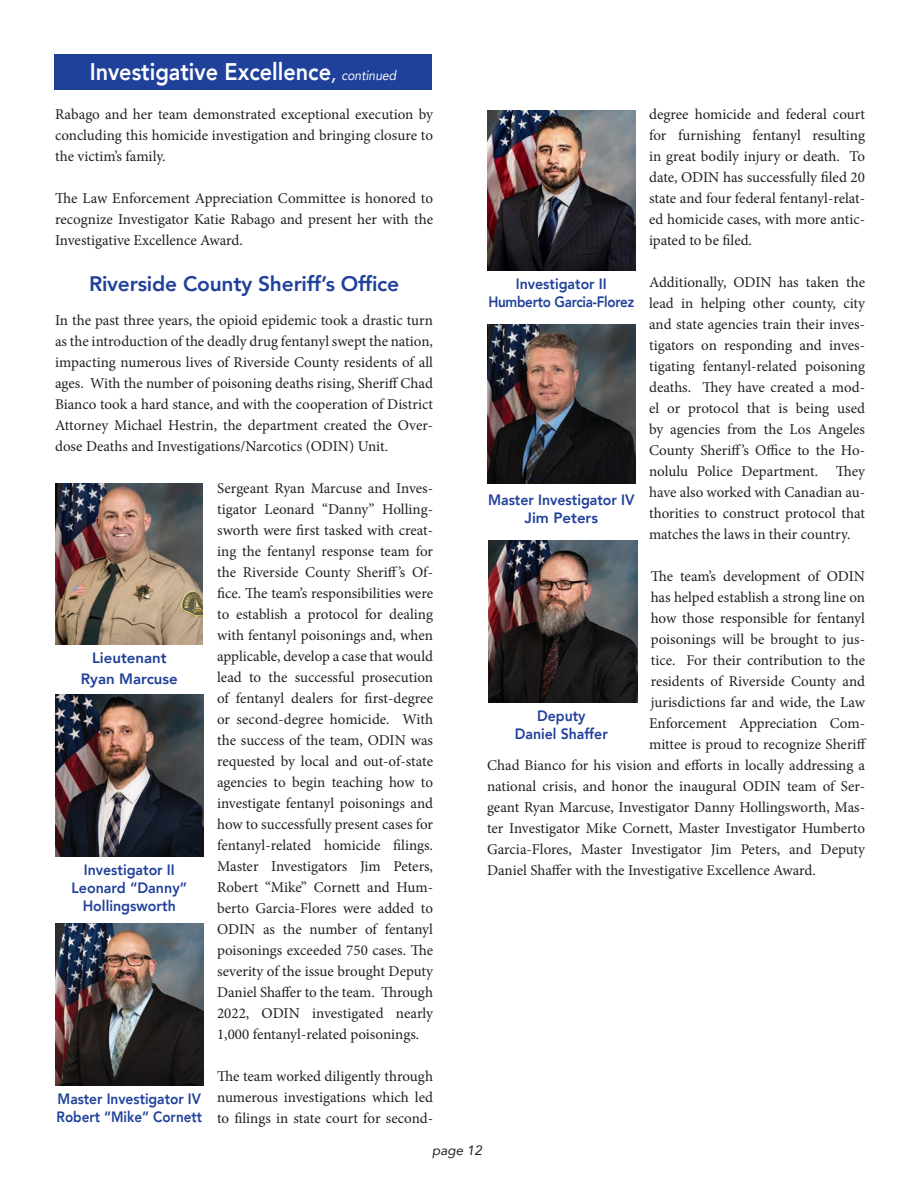
<style>
.page{position:relative;width:918px;height:1188px;background:#fff}
.page>*{position:absolute;margin:0;border:0;box-sizing:border-box;transform-origin:0 0}
.t1{font:800 24px "Avenir";color:#fff;scale:.9 1}
.t2{font:800 21px "Avenir";letter-spacing:-.01em;color:#20419a}
.t3{font:15px/21px "Minion Pro";letter-spacing:-.005em;color:#231f20;text-align:justify}
.t4{font:800 15px "Avenir";color:#20419a;scale:.94 1}
.t5{font:800 15px "Avenir";color:#20419a}
.t6{font:800 15px/18px "Avenir";color:#20419a;text-align:center;scale:.95 1}
.t7{font:800 15px "Avenir";letter-spacing:-.02em;color:#20419a;scale:.9 1}
.t8{font:800 15px "Avenir";color:#20419a;scale:.92 1}
.t9{font:800 15px "Avenir";color:#20419a;scale:.9 1}
.t10{font:italic 13.5px "Avenir";color:#231f20}
.s1{font-weight:400;font-style:italic;font-size:21px}
.s2{font-weight:400;font-style:italic;font-size:13.5px}
</style>
<div class="page">
<div style="left:54px;top:54px;width:378px;height:36px;background:#20419a"></div>
<img style="left:55px;top:483px;width:148px;height:162px">
<img style="left:55px;top:924px;width:149px;height:162px">
<img style="left:488px;top:325px;width:148px;height:159px">
<img style="left:487px;top:110px;width:149px;height:161px">
<img style="left:55px;top:695px;width:149px;height:162px">
<img style="left:489px;top:540px;width:148px;height:162px">
<p class="t1" style="left:90px;top:53px;width:342px">Investigative Excellence<span class="s1">,</span> <span class="s2">continued</span></p>
<p class="t3" style="left:55px;top:104px;width:380px">Rabago and her team demonstrated exceptional execution by concluding this homicide investigation and bringing closure to the victim’s family.</p>
<p class="t3" style="left:55px;top:188px;width:380px">The Law Enforcement Appreciation Committee is honored to recognize Investigator Katie Rabago and present her with the Investigative Excellence Award.</p>
<p class="t2" style="left:89px;top:267px;width:312px">Riverside County Sheriff’s Office</p>
<p class="t3" style="left:55px;top:309px;width:380px">In the past three years, the opioid epidemic took a drastic turn as the introduction of the deadly drug fentanyl swept the nation, impacting numerous lives of Riverside County residents of all ages. With the number of poisoning deaths rising, Sheriff Chad Bianco took a hard stance, and with the cooperation of District Attorney Michael Hestrin, the department created the Over&shy;dose Deaths and Investigations/Narcotics (ODIN) Unit.</p>
<p class="t3" style="left:217px;top:477px;width:218px">Sergeant Ryan Marcuse and Inves&shy;tigator Leonard “Danny” Holling&shy;sworth were first tasked with creat&shy;ing the fentanyl response team for the Riverside County Sheriff’s Of&shy;fice. The team’s responsibilities were to establish a protocol for dealing with fentanyl poisonings and, when applicable, develop a case that would lead to the successful prosecution of fentanyl dealers for first-degree or second-degree homicide. With the success of the team, ODIN was requested by local and out-of-state agencies to begin teaching how to investigate fentanyl poisonings and how to successfully present cases for fentanyl-related homicide filings.<br>Master Investigators Jim Peters, Robert “Mike” Cornett and Hum&shy;berto Garcia-Flores were added to ODIN as the number of fentanyl poisonings exceeded 750 cases. The severity of the issue brought Deputy Daniel Shaffer to the team. Through 2022, ODIN investigated nearly 1,000 fentanyl-related poisonings.</p>
<p class="t3" style="left:217px;top:1065px;width:218px">The team worked diligently through numerous investigations which led to filings in state court for second-</p>
<p class="t5" style="left:92px;top:646px;width:76px">Lieutenant</p>
<p class="t5" style="left:81px;top:667px;width:98px">Ryan Marcuse</p>
<p class="t4" style="left:84px;top:858px;width:98px">Investigator II</p>
<p class="t6" style="left:72px;top:878px;width:123px">Leonard “Danny”<br>Hollingsworth</p>
<p class="t8" style="left:58px;top:1087px;width:157px">Master Investigator IV</p>
<p class="t9" style="left:57px;top:1105px;width:163px">Robert “Mike” Cornett</p>
<p class="t3" style="left:649px;top:104px;width:218px">degree homicide and federal court for furnishing fentanyl resulting in great bodily injury or death. To date, ODIN has successfully filed 20 state and four federal fentanyl-relat&shy;ed homicide cases, with more antic&shy;ipated to be filed.</p>
<p class="t3" style="left:649px;top:272px;width:218px">Additionally, ODIN has taken the lead in helping other county, city and state agencies train their inves&shy;tigators on responding and inves&shy;tigating fentanyl-related poisoning deaths. They have created a mod&shy;el or protocol that is being used by agencies from the Los Angeles County Sheriff’s Office to the Ho&shy;nolulu Police Department. They have also worked with Canadian au&shy;thorities to construct protocol that matches the laws in their country.</p>
<p class="t3" style="left:487px;top:566px;width:381px;text-align:right">The team’s development of ODIN<br>has helped establish a strong line on<br>how those responsible for fentanyl<br>poisonings will be brought to jus-<br>tice. For their contribution to the<br>residents of Riverside County and<br>jurisdictions far and wide, the Law<br>Enforcement Appreciation Com-<br>mittee is proud to recognize Sheriff<br>Chad Bianco for his vision and efforts in locally addressing a national crisis, and honor the inaugural ODIN team of Ser&shy;geant Ryan Marcuse, Investigator Danny Hollingsworth, Mas&shy;ter Investigator Mike Cornett, Master Investigator Humberto</p>
<p class="t3" style="left:487px;top:839px;width:380px">Garcia-Flores, Master Investigator Jim Peters, and Deputy</p>
<p class="t3" style="left:487px;top:860px;width:330px">Daniel Shaffer with the Investigative Excellence Award.</p>
<p class="t4" style="left:516px;top:272px;width:98px">Investigator II</p>
<p class="t7" style="left:488px;top:290px;width:164px">Humberto Garcia-Florez</p>
<p class="t4" style="left:488px;top:488px;width:157px">Master Investigator IV</p>
<p class="t5" style="left:525px;top:506px;width:75px">Jim Peters</p>
<p class="t4" style="left:537px;top:704px;width:53px">Deputy</p>
<p class="t4" style="left:515px;top:722px;width:100px">Daniel Shaffer</p>
<p class="t10" style="left:432px;top:1142px;width:51px">page 12</p>
</div>
